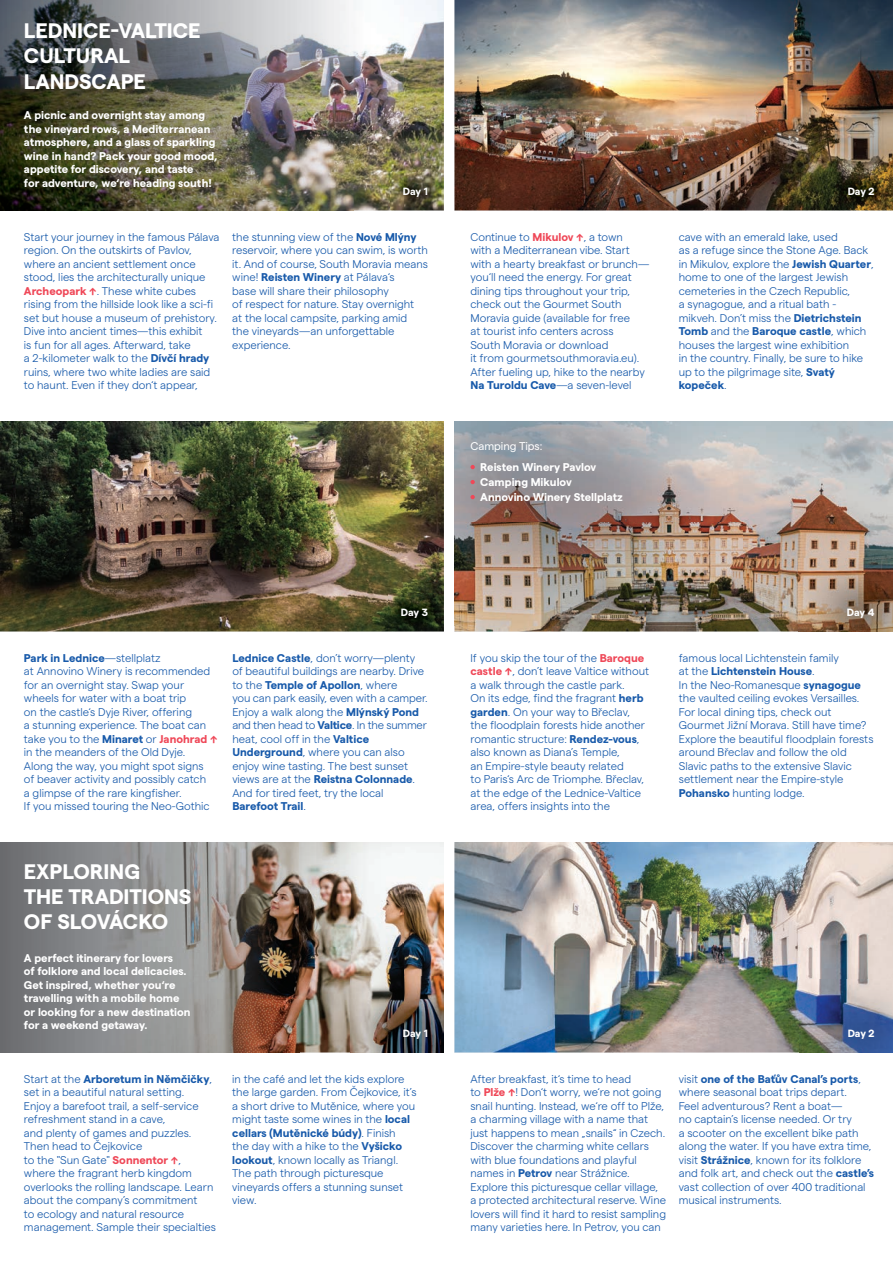
<style>
.page{position:relative;width:893px;height:1263px;background:#fff}
.page>*{position:absolute;margin:0;border:0;box-sizing:border-box;transform-origin:0 0}
.t1{font:700 21px/25.2px "Matter SQ";color:#fff}
.t2{font:300 11.25px/13.5px "Matter SQ";color:#185aaa}
.t3{font:700 11.25px/13.5px "Matter SQ";color:#fff}
.t4{font:11.25px "Matter SQ";letter-spacing:-.005em;color:#fff}
.t5{font:700 10.5px "Matter SQ";letter-spacing:-.01em;color:#fff}
.s1{font-weight:700;color:#ef4858}
.s2{font-weight:700}
</style>
<div class="page">
<img style="left:404px;top:842px;width:40px;height:158px">
<img style="left:191px;top:1052px;width:51px;height:1px">
<img style="left:242px;top:1052px;width:50px;height:1px">
<img style="left:292px;top:1052px;width:51px;height:1px">
<img style="left:454px;top:842px;width:439px;height:210px">
<img style="left:454px;top:0;width:439px;height:210px">
<img style="left:404px;top:0;width:40px;height:210px">
<img style="left:0;top:0;width:404px;height:210px">
<img style="left:0;top:842px;width:90px;height:210px">
<img style="left:90px;top:842px;width:314px;height:105px">
<img style="left:90px;top:947px;width:261px;height:105px">
<img style="left:351px;top:947px;width:53px;height:29px">
<img style="left:351px;top:1052px;width:53px;height:1px">
<img style="left:390px;top:173px;width:51px;height:37px">
<img style="left:351px;top:976px;width:92px;height:76px">
<img style="left:835px;top:173px;width:52px;height:37px">
<img style="left:799px;top:979px;width:94px;height:73px">
<img style="left:455px;top:421px;width:438px;height:210px">
<img style="left:0;top:421px;width:444px;height:210px">
<img style="left:388px;top:594px;width:53px;height:37px">
<img style="left:799px;top:558px;width:94px;height:73px">
<img style="left:455px;top:421px;width:287px;height:204px">
<svg style="left:470px;top:465px;width:5px;height:4px"></svg>
<svg style="left:470px;top:480px;width:5px;height:4px"></svg>
<svg style="left:470px;top:495px;width:5px;height:4px"></svg>
<h1 class="t1" style="left:24px;top:16px;width:178px">LEDNICE-VALTICE<br>CULTURAL<br>LANDSCAPE</h1>
<p class="t3" style="left:24px;top:108px;width:195px">A picnic and overnight stay among the vineyard rows, a Mediterranean atmosphere, and a glass of sparkling wine in hand? Pack your good mood, appetite for discovery, and taste<br>for adventure, we‘re heading south!</p>
<p class="t5" style="left:403px;top:183px;width:27px">Day 1</p>
<p class="t2" style="left:24px;top:229px;width:197px">Start your journey in the famous Pálava region. On the outskirts of Pavlov, where an ancient settlement once stood, lies the architecturally unique <span class="s1">Archeopark ↑</span>. These white cubes rising from the hillside look like a sci-fi set but house a museum of prehistory.<br>Dive into ancient times—this exhibit<br>is fun for all ages. Afterward, take<br>a 2-kilometer walk to the <span class="s2">Dívčí hrady </span>ruins, where two white ladies are said to haunt. Even if they don‘t appear,</p>
<p class="t2" style="left:232px;top:229px;width:197px">the stunning view of the <span class="s2">Nové Mlýny </span>reservoir, where you can swim, is worth it. And of course, South Moravia means wine! <span class="s2">Reisten Winery</span> at Pálava‘s<br>base will share their philosophy<br>of respect for nature. Stay overnight<br>at the local campsite, parking amid<br>the vineyards—an unforgettable experience.</p>
<p class="t5" style="left:848px;top:183px;width:29px">Day 2</p>
<p class="t2" style="left:470px;top:229px;width:180px">Continue to <span class="s1">Mikulov ↑</span>, a town<br>with a Mediterranean vibe. Start with a hearty breakfast or brunch— you‘ll need the energy. For great dining tips throughout your trip, check out the Gourmet South<br>Moravia guide (available for free<br>at tourist info centers across<br>South Moravia or download<br>it from gourmetsouthmoravia.eu).<br>After fueling up, hike to the nearby<br><span class="s2">Na Turoldu Cave</span>—a seven-level</p>
<p class="t2" style="left:679px;top:229px;width:196px">cave with an emerald lake, used<br>as a refuge since the Stone Age. Back in Mikulov, explore the <span class="s2">Jewish Quarter</span>, home to one of the largest Jewish cemeteries in the Czech Republic,<br>a synagogue, and a ritual bath - mikveh. Don’t miss the <span class="s2">Dietrichstein<br>Tomb</span> and the <span class="s2">Baroque castle</span>, which houses the largest wine exhibition<br>in the country. Finally, be sure to hike up to the pilgrimage site, <span class="s2">Svatý kopeček</span>.</p>
<p class="t4" style="left:470px;top:438px;width:73px">Camping Tips:</p>
<p class="t3" style="left:480px;top:459px;width:144px;line-height:15px">Reisten Winery Pavlov<br>Camping Mikulov<br>Annovino Winery Stellplatz</p>
<p class="t5" style="left:401px;top:604px;width:29px">Day 3</p>
<p class="t5" style="left:847px;top:604px;width:29px">Day 4</p>
<p class="t2" style="left:24px;top:650px;width:195px"><span class="s2">Park in Lednice</span>—stellplatz<br>at Annovino Winery is recommended for an overnight stay. Swap your wheels for water with a boat trip<br>on the castle‘s Dyje River, offering<br>a stunning experience. The boat can take you to the <span class="s2">Minaret</span> or <span class="s1">Janohrad ↑ </span>in the meanders of the Old Dyje.<br>Along the way, you might spot signs<br>of beaver activity and possibly catch<br>a glimpse of the rare kingfisher.<br>If you missed touring the Neo-Gothic</p>
<p class="t2" style="left:232px;top:650px;width:197px"><span class="s2">Lednice Castle</span>, don’t worry—plenty of beautiful buildings are nearby. Drive to the <span class="s2">Temple of Apollon</span>, where<br>you can park easily, even with a camper.<br>Enjoy a walk along the <span class="s2">Mlýnský Pond </span>and then head to <span class="s2">Valtice</span>. In the summer heat, cool off in the <span class="s2">Valtice Underground</span>, where you can also enjoy wine tasting. The best sunset views are at the <span class="s2">Reistna Colonnade</span>.<br>And for tired feet, try the local <span class="s2">Barefoot Trail</span>.</p>
<p class="t2" style="left:470px;top:650px;width:180px">If you skip the tour of the <span class="s1">Baroque castle ↑</span>, don’t leave Valtice without a walk through the castle park.<br>On its edge, find the fragrant <span class="s2">herb garden</span>. On your way to Břeclav, the floodplain forests hide another romantic structure: <span class="s2">Rendez-vous</span>, also known as Diana’s Temple,<br>an Empire-style beauty related<br>to Paris‘s Arc de Triomphe. Břeclav, at the edge of the Lednice-Valtice area, offers insights into the</p>
<p class="t2" style="left:679px;top:650px;width:196px">famous local Lichtenstein family<br>at the <span class="s2">Lichtenstein House</span>.<br>In the Neo-Romanesque <span class="s2">synagogue </span>the vaulted ceiling evokes Versailles.<br>For local dining tips, check out Gourmet Jižní Morava. Still have time?<br>Explore the beautiful floodplain forests around Břeclav and follow the old Slavic paths to the extensive Slavic settlement near the Empire-style <span class="s2">Pohansko</span> hunting lodge.</p>
<h1 class="t1" style="left:24px;top:857px;width:169px">EXPLORING<br>THE TRADITIONS<br>OF SLOVÁCKO</h1>
<p class="t3" style="left:24px;top:950px;width:168px">A perfect itinerary for lovers<br>of folklore and local delicacies.<br>Get inspired, whether you‘re travelling with a mobile home or looking for a new destination for a weekend getaway.</p>
<p class="t5" style="left:403px;top:1025px;width:27px">Day 1</p>
<p class="t2" style="left:24px;top:1071px;width:193px">Start at the <span class="s2">Arboretum in Němčičky</span>, set in a beautiful natural setting.<br>Enjoy a barefoot trail, a self-service refreshment stand in a cave,<br>and plenty of games and puzzles.<br>Then head to Čejkovice<br>to the "Sun Gate" <span class="s1">Sonnentor ↑</span>,<br>where the fragrant herb kingdom overlooks the rolling landscape. Learn about the company’s commitment<br>to ecology and natural resource management. Sample their specialties</p>
<p class="t2" style="left:232px;top:1071px;width:186px">in the café and let the kids explore the large garden. From Čejkovice, it’s a short drive to Mutěnice, where you might taste some wines in the <span class="s2">local cellars (Mutěnické búdy)</span>. Finish<br>the day with a hike to the <span class="s2">Vyšicko lookout</span>, known locally as Triangl.<br>The path through picturesque vineyards offers a stunning sunset view.</p>
<p class="t5" style="left:848px;top:1025px;width:29px">Day 2</p>
<p class="t2" style="left:470px;top:1071px;width:197px">After breakfast, it‘s time to head<br>to <span class="s1">Plže ↑</span>! Don‘t worry, we‘re not going snail hunting. Instead, we‘re off to Plže, a charming village with a name that just happens to mean „snails“ in Czech.<br>Discover the charming white cellars with blue foundations and playful names in <span class="s2">Petrov</span> near Strážnice.<br>Explore this picturesque cellar village, a protected architectural reserve. Wine lovers will find it hard to resist sampling many varieties here. In Petrov, you can</p>
<p class="t2" style="left:679px;top:1071px;width:197px">visit <span class="s2">one of the Baťův Canal’s ports</span>, where seasonal boat trips depart.<br>Feel adventurous? Rent a boat—<br>no captain’s license needed. Or try<br>a scooter on the excellent bike path along the water. If you have extra time, visit <span class="s2">Strážnice</span>, known for its folklore and folk art, and check out the <span class="s2">castle’s </span>vast collection of over 400 traditional musical instruments.</p>
</div>
